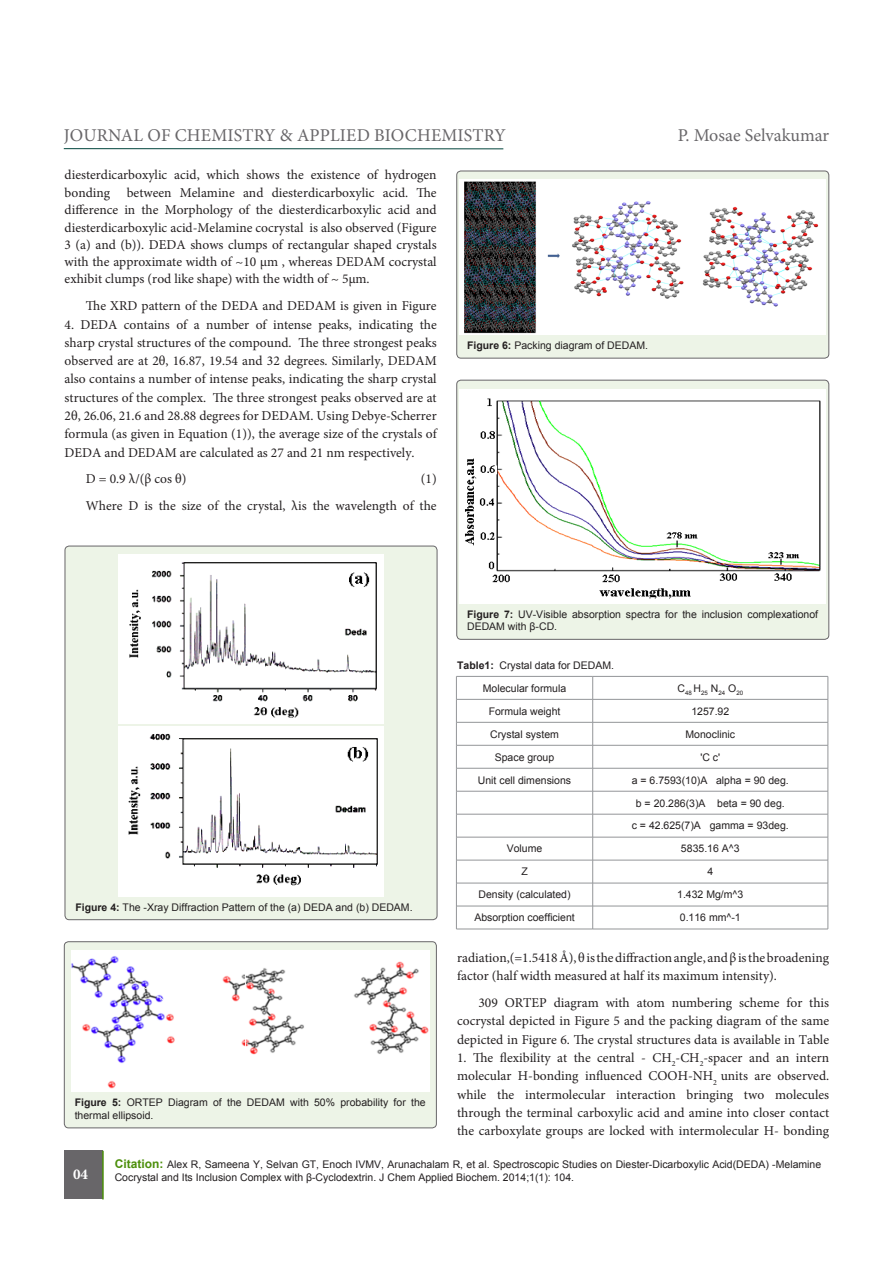
<style>
.page{position:relative;width:893px;height:1263px;background:#fff}
.page>*{position:absolute;margin:0;border:0;box-sizing:border-box;transform-origin:0 0}
.t1{font:18px "Minion Pro";letter-spacing:.005em;color:#686669}
.t2{font:700 15px "Minion Pro";color:#fff}
.t3{font:13.5px/18.3px "Minion Pro";color:#231f20;text-align:justify}
.t4{font:10.5px/12.6px "Arial";color:#231f20}
.t5{font:6.15px "Arial";color:#231f20}
.s1{font-weight:700}
.s2{font-weight:700;font-size:12px;color:#4c8f0b}
</style>
<div class="page">
<hr style="left:64px;top:148px;width:439px;height:1px;background:#00443c">
<div style="left:64px;top:1151px;width:38px;height:48px;background:#686669"></div>
<hr style="left:102px;top:1151px;width:2px;height:48px;background:#4c8f0b">
<div style="left:65px;top:546px;width:372px;height:374px;background:#edf4e7;border-radius:4px"></div>
<img style="left:118px;top:555px;width:265px;height:168px">
<img style="left:118px;top:727px;width:265px;height:169px">
<div style="left:65px;top:546px;width:372px;height:374px;border:1px solid #686669;border-radius:4px"></div>
<div style="left:64px;top:942px;width:372px;height:186px;background:#edf4e7;border-radius:4px"></div>
<img style="left:71px;top:950px;width:358px;height:142px">
<div style="left:64px;top:941px;width:373px;height:187px;border:1px solid #686669;border-radius:4px"></div>
<div style="left:457px;top:171px;width:372px;height:187px;background:#edf4e7;border-radius:4px"></div>
<img style="left:460px;top:180px;width:365px;height:155px">
<div style="left:456px;top:171px;width:373px;height:187px;border:1px solid #686669;border-radius:4px"></div>
<div style="left:457px;top:380px;width:372px;height:259px;background:#edf4e7;border-radius:4px"></div>
<img style="left:460px;top:389px;width:365px;height:214px">
<div style="left:456px;top:380px;width:373px;height:260px;border:1px solid #686669;border-radius:4px"></div>
<hr style="left:456px;top:676px;width:137px;height:1px;background:#939598">
<hr style="left:593px;top:676px;width:235px;height:1px;background:#939598">
<hr style="left:456px;top:699px;width:137px;height:1px;background:#939598">
<hr style="left:593px;top:699px;width:235px;height:1px;background:#939598">
<hr style="left:456px;top:722px;width:137px;height:1px;background:#939598">
<hr style="left:593px;top:722px;width:235px;height:1px;background:#939598">
<hr style="left:456px;top:745px;width:137px;height:1px;background:#939598">
<hr style="left:593px;top:745px;width:235px;height:1px;background:#939598">
<hr style="left:456px;top:768px;width:137px;height:1px;background:#939598">
<hr style="left:593px;top:768px;width:235px;height:1px;background:#939598">
<hr style="left:456px;top:791px;width:137px;height:1px;background:#939598">
<hr style="left:593px;top:791px;width:235px;height:1px;background:#939598">
<hr style="left:456px;top:814px;width:137px;height:1px;background:#939598">
<hr style="left:593px;top:814px;width:235px;height:1px;background:#939598">
<hr style="left:456px;top:837px;width:137px;height:1px;background:#939598">
<hr style="left:593px;top:837px;width:235px;height:1px;background:#939598">
<hr style="left:456px;top:860px;width:137px;height:1px;background:#939598">
<hr style="left:593px;top:860px;width:235px;height:1px;background:#939598">
<hr style="left:456px;top:883px;width:137px;height:1px;background:#939598">
<hr style="left:593px;top:883px;width:235px;height:1px;background:#939598">
<hr style="left:456px;top:906px;width:137px;height:1px;background:#939598">
<svg style="left:456px;top:676px;width:1px;height:253px"></svg>
<hr style="left:593px;top:906px;width:235px;height:1px;background:#939598">
<svg style="left:592px;top:676px;width:1px;height:253px"></svg>
<svg style="left:828px;top:676px;width:1px;height:253px"></svg>
<hr style="left:456px;top:929px;width:137px;height:1px;background:#939598">
<hr style="left:593px;top:929px;width:235px;height:1px;background:#939598">
<h1 class="t1" style="left:64px;top:123px;width:443px">JOURNAL OF CHEMISTRY &amp; APPLIED BIOCHEMISTRY</h1>
<h1 class="t1" style="left:678px;top:123px;width:153px">P. Mosae Selvakumar</h1>
<p class="t3" style="left:65px;top:167px;width:374px;line-height:17.4px">diesterdicarboxylic acid, which shows the existence of hydrogen bonding between Melamine and diesterdicarboxylic acid. The difference in the Morphology of the diesterdicarboxylic acid and diesterdicarboxylic acid-Melamine cocrystal is also observed (Figure 3 (a) and (b)). DEDA shows clumps of rectangular shaped crystals with the approximate width of ~10 μm , whereas DEDAM cocrystal exhibit clumps (rod like shape) with the width of ~ 5μm.</p>
<p class="t3" style="left:86px;top:297px;width:352px">The XRD pattern of the DEDA and DEDAM is given in Figure</p>
<p class="t3" style="left:65px;top:315px;width:374px">4. DEDA contains of a number of intense peaks, indicating the sharp crystal structures of the compound. The three strongest peaks observed are at 2θ, 16.87, 19.54 and 32 degrees. Similarly, DEDAM also contains a number of intense peaks, indicating the sharp crystal structures of the complex. The three strongest peaks observed are at 2θ, 26.06, 21.6 and 28.88 degrees for DEDAM. Using Debye-Scherrer formula (as given in Equation (1)), the average size of the crystals of DEDA and DEDAM are calculated as 27 and 21 nm respectively.</p>
<p class="t3" style="left:86px;top:470px;width:102px">D = 0.9 λ/(β cos θ)</p>
<p class="t3" style="left:421px;top:470px;width:17px">(1)</p>
<p class="t3" style="left:86px;top:497px;width:352px">Where D is the size of the crystal, λis the wavelength of the</p>
<p class="t4" style="left:467px;top:339px;width:182px"><span class="s1">Figure 6:</span> Packing diagram of DEDAM.</p>
<p class="t4" style="left:75px;top:901px;width:339px"><span class="s1">Figure 4:</span> The -Xray Diffraction Pattern of the (a) DEDA and (b) DEDAM.</p>
<p class="t4" style="left:75px;top:1096px;width:352px"><span class="s1">Figure 5:</span> ORTEP Diagram of the DEDAM with 50% probability for the thermal ellipsoid.</p>
<p class="t4" style="left:467px;top:608px;width:352px"><span class="s1">Figure 7:</span> UV-Visible absorption spectra for the inclusion complexationof<br>DEDAM with β-CD.</p>
<p class="t4" style="left:457px;top:658px;width:158px"><span class="s1">Table1:</span> Crystal data for DEDAM.</p>
<p class="t4" style="left:483px;top:682px;width:85px">Molecular formula</p>
<p class="t5" style="left:677px;top:689px;width:67px"><sup>C</sup>48 <sup>H</sup>25 <sup>N</sup>24 <sup>O</sup>20</p>
<p class="t4" style="left:489px;top:705px;width:73px">Formula weight</p>
<p class="t4" style="left:691px;top:705px;width:39px">1257.92</p>
<p class="t4" style="left:490px;top:727px;width:70px">Crystal system</p>
<p class="t4" style="left:685px;top:727px;width:51px">Monoclinic</p>
<p class="t4" style="left:495px;top:750px;width:61px">Space group</p>
<p class="t4" style="left:700px;top:750px;width:21px">'C c'</p>
<p class="t4" style="left:478px;top:773px;width:95px">Unit cell dimensions</p>
<p class="t4" style="left:632px;top:773px;width:159px">a = 6.7593(10)A alpha = 90 deg.</p>
<p class="t4" style="left:636px;top:796px;width:150px">b = 20.286(3)A beta = 90 deg.</p>
<p class="t4" style="left:632px;top:819px;width:159px">c = 42.625(7)A gamma = 93deg.</p>
<p class="t4" style="left:507px;top:842px;width:37px">Volume</p>
<p class="t4" style="left:681px;top:842px;width:60px">5835.16 A^3</p>
<p class="t4" style="left:521px;top:865px;width:8px">Z</p>
<p class="t4" style="left:707px;top:865px;width:7px">4</p>
<p class="t4" style="left:478px;top:888px;width:94px">Density (calculated)</p>
<p class="t4" style="left:677px;top:888px;width:68px">1.432 Mg/m^3</p>
<p class="t4" style="left:474px;top:911px;width:102px">Absorption coefficient</p>
<p class="t4" style="left:680px;top:911px;width:62px">0.116 mm^-1</p>
<p class="t3" style="left:457px;top:948px;width:374px">radiation,(=1.5418 Å), θ is the diffraction angle, and β is the broadening factor (half width measured at half its maximum intensity).</p>
<p class="t3" style="left:457px;top:993px;width:374px;text-indent:21px">309 ORTEP diagram with atom numbering scheme for this cocrystal depicted in Figure 5 and the packing diagram of the same depicted in Figure 6. The crystal structures data is available in Table</p>
<p class="t3" style="left:457px;top:1048px;width:374px">1. The flexibility at the central - CH<sub>2</sub>-CH<sub>2</sub>-spacer and an intern molecular H-bonding influenced COOH-NH<sub>2</sub> units are observed. while the intermolecular interaction bringing two molecules through the terminal carboxylic acid and amine into closer contact the carboxylate groups are locked with intermolecular H- bonding</p>
<p class="t4" style="left:115px;top:1158px;width:708px"><span class="s2">Citation:</span> Alex R, Sameena Y, Selvan GT, Enoch IVMV, Arunachalam R, et al. Spectroscopic Studies on Diester-Dicarboxylic Acid(DEDA) -Melamine</p>
<p class="t2" style="left:73px;top:1164px;width:16px">04</p>
<p class="t4" style="left:115px;top:1170px;width:461px">Cocrystal and Its Inclusion Complex with β-Cyclodextrin. J Chem Applied Biochem. 2014;1(1): 104.</p>
</div>
